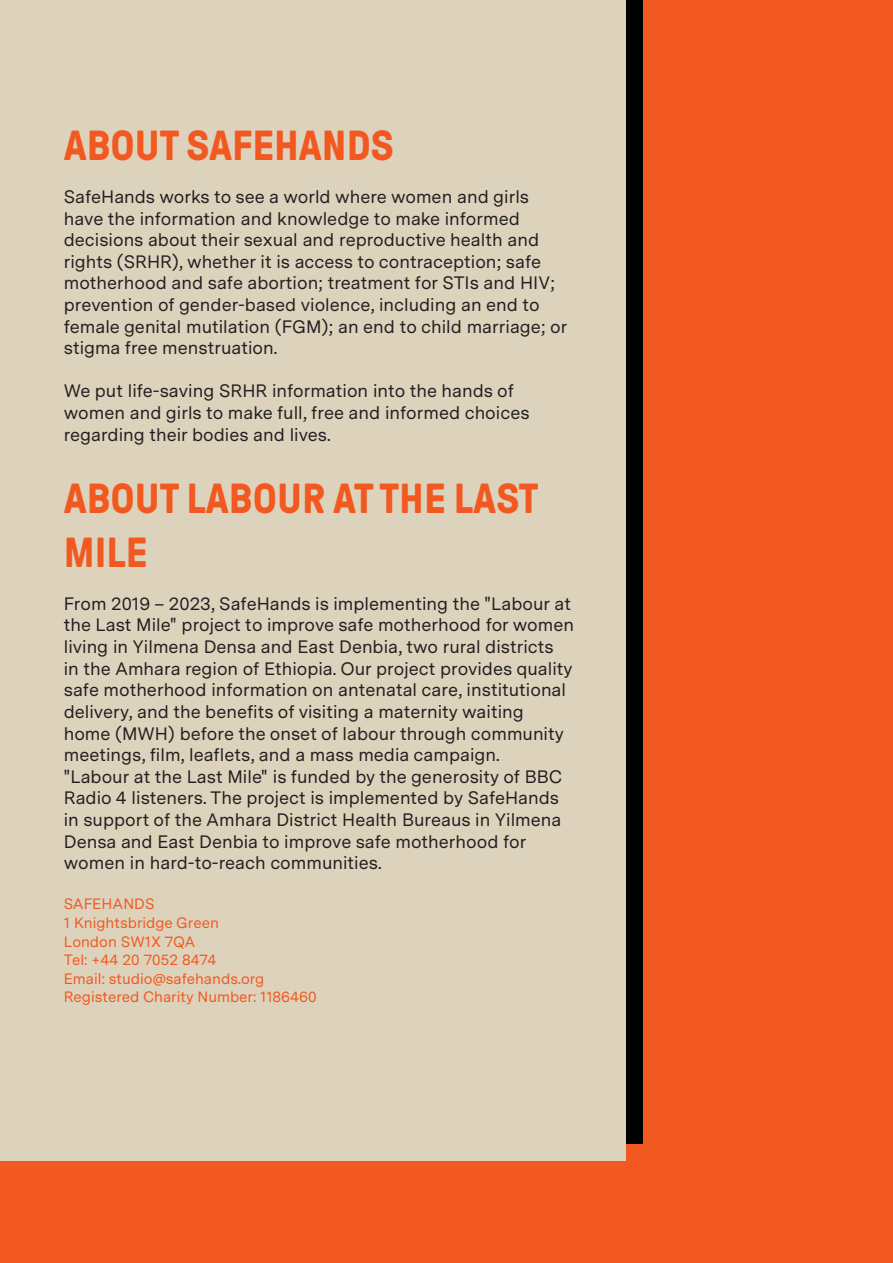
<style>
.page{position:relative;width:893px;height:1263px;background:#f15921}
.page>*{position:absolute;margin:0;border:0;box-sizing:border-box;transform-origin:0 0}
.t1{font:700 42px/54px "GT Pressura Pro";color:#f15921}
.t2{font:18px/21.6px "Messina Sans";color:#231f20}
.t3{font:15px "Messina Sans";color:#f15921}
</style>
<div class="page">
<div style="left:0;top:0;width:642px;height:1144px;background:linear-gradient(to bottom,#000,#000)"></div>
<div style="left:0;top:0;width:625px;height:1161px;background:#ddd3bc"></div>
<p class="t1" style="left:64px;top:119px;width:332px">ABOUT SAFEHANDS</p>
<p class="t2" style="left:64px;top:185px;width:505px">SafeHands works to see a world where women and girls have the information and knowledge to make informed decisions about their sexual and reproductive health and rights (SRHR), whether it is access to contraception; safe motherhood and safe abortion; treatment for STIs and HIV; prevention of gender-based violence, including an end to female genital mutilation (FGM); an end to child marriage; or stigma free menstruation.</p>
<p class="t2" style="left:64px;top:380px;width:467px">We put life-saving SRHR information into the hands of women and girls to make full, free and informed choices regarding their bodies and lives.</p>
<p class="t1" style="left:64px;top:472px;width:476px">ABOUT LABOUR AT THE LAST<br>MILE</p>
<p class="t2" style="left:64px;top:592px;width:512px">From 2019 – 2023, SafeHands is implementing the "Labour at the Last Mile" project to improve safe motherhood for women living in Yilmena Densa and East Denbia, two rural districts<br>in the Amhara region of Ethiopia. Our project provides quality safe motherhood information on antenatal care, institutional delivery, and the benefits of visiting a maternity waiting home (MWH) before the onset of labour through community meetings, film, leaflets, and a mass media campaign.</p>
<p class="t2" style="left:64px;top:765px;width:500px">"Labour at the Last Mile" is funded by the generosity of BBC Radio 4 listeners. The project is implemented by SafeHands in support of the Amhara District Health Bureaus in Yilmena Densa and East Denbia to improve safe motherhood for women in hard-to-reach communities.</p>
<p class="t3" style="left:64px;top:893px;width:92px">SAFEHANDS</p>
<p class="t3" style="left:64px;top:911px;width:157px">1 Knightsbridge Green</p>
<p class="t3" style="left:64px;top:930px;width:133px">London SW1X 7QA</p>
<p class="t3" style="left:64px;top:948px;width:154px">Tel: +44 20 7052 8474</p>
<p class="t3" style="left:64px;top:967px;width:202px">Email: studio@safehands.org</p>
<p class="t3" style="left:64px;top:986px;width:254px">Registered Charity Number: 1186460</p>
</div>
